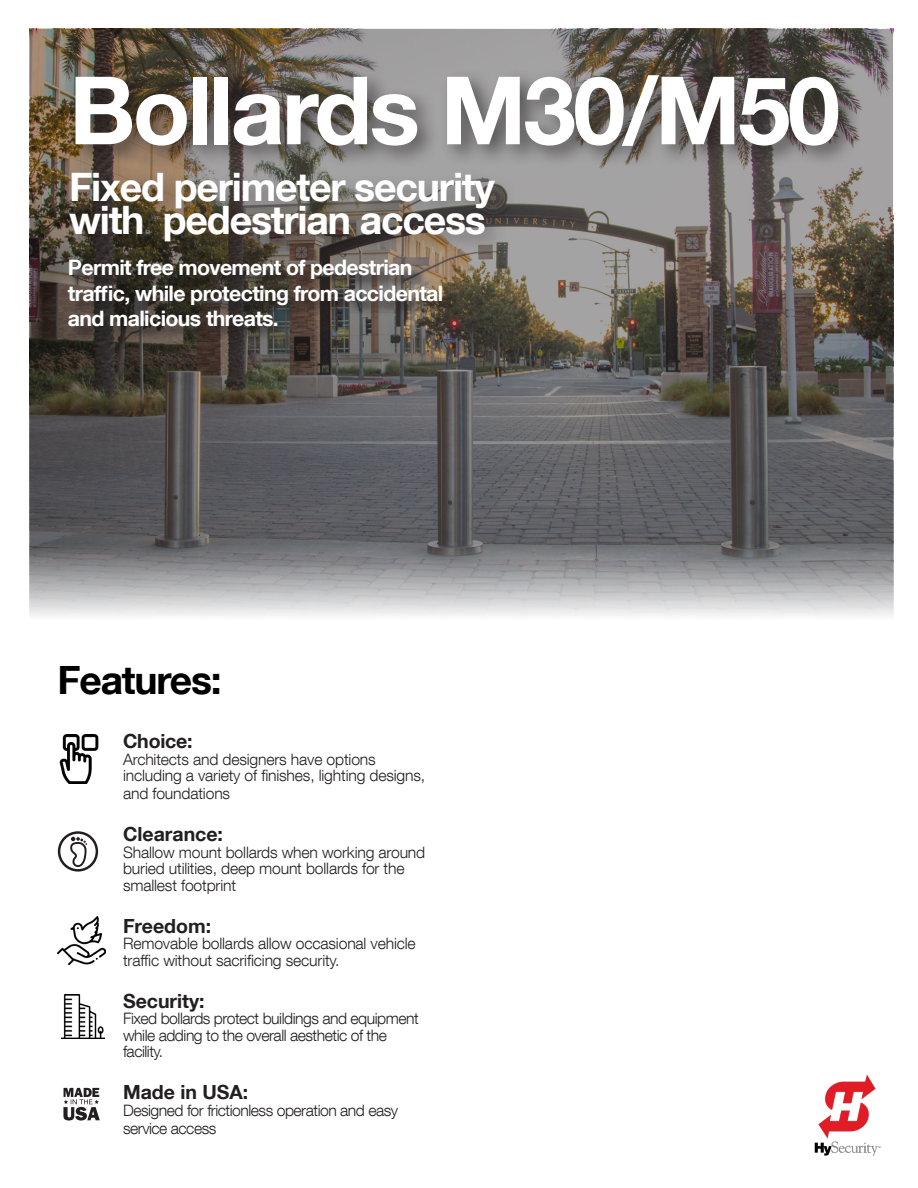
<style>
.page{position:relative;width:918px;height:1188px;background:#fff}
.page>*{position:absolute;margin:0;border:0;box-sizing:border-box;transform-origin:0 0}
.Descrizione_categori{font:700 94.5px "Helvetica Neue LT Com";letter-spacing:-.03em;color:#fff}
.Descrizione_categori-2{font:700 39.15px/33px "Helvetica Neue LT Com";letter-spacing:-.03em;color:#fff}
.Descrizione_categori-3{font:700 39px "Helvetica Neue LT Com";letter-spacing:-.03em;color:#000}
.t1{font:700 21.3px/25.5px "Helvetica Neue LT Com";letter-spacing:-.03em;color:#fff}
.t2{font:700 19.5px "Helvetica Neue LT Com";color:#231f20}
.t3{font:300 15.75px/16.5px "Helvetica Neue LT Com";letter-spacing:-.01em;color:#231f20}
.t4{font:300 15.75px/16.5px "Helvetica Neue LT Com";letter-spacing:-.03em;color:#231f20}
</style>
<div class="page">
<img style="left:61px;top:995px;width:44px;height:44px">
<svg style="left:30px;top:30px;width:863px;height:500px;background:#64605d"></svg>
<svg style="left:29px;top:530px;width:865px;height:86px;background:#9b9c9f"></svg>
<img style="left:814px;top:1075px;width:67px;height:81px">
<div style="left:68px;top:68px;width:793px;height:101px;background:#231f20;opacity:.6"></div>
<div style="left:63px;top:165px;width:454px;height:99px;background:#231f20;opacity:.35"></div>
<div style="left:69px;top:260px;width:390px;height:83px;background:#231f20;opacity:.75"></div>
<svg style="left:63px;top:1088px;width:37px;height:33px"></svg>
<svg style="left:70px;top:837px;width:17px;height:30px"></svg>
<div style="left:58px;top:831px;width:40px;height:41px;border:3px solid #231f20;border-radius:50%"></div>
<img style="left:59px;top:734px;width:40px;height:49px">
<img style="left:58px;top:917px;width:47px;height:47px">
<p class="Descrizione_categori" style="left:69px;top:51px;width:773px">Bollards M30/M50</p>
<p class="Descrizione_categori-2" style="left:69px;top:170px;width:427px">Fixed perimeter security with pedestrian access</p>
<p class="t1" style="left:68px;top:254px;width:377px">Permit free movement of pedestrian traffic, while protecting from accidental and malicious threats.</p>
<p class="Descrizione_categori-3" style="left:58px;top:656px;width:166px">Features:</p>
<p class="t2" style="left:123px;top:729px;width:71px">Choice:</p>
<p class="t3" style="left:123px;top:750px;width:304px">Architects and designers have options including a variety of finishes, lighting designs,</p>
<p class="t3" style="left:123px;top:785px;width:109px">and foundations</p>
<p class="t2" style="left:123px;top:822px;width:102px">Clearance:</p>
<p class="t3" style="left:123px;top:843px;width:304px">Shallow mount bollards when working around buried utilities, deep mount bollards for the smallest footprint</p>
<p class="t2" style="left:123px;top:913px;width:90px">Freedom:</p>
<p class="t3" style="left:123px;top:935px;width:294px">Removable bollards allow occasional vehicle traffic without sacrificing security.</p>
<p class="t2" style="left:123px;top:988px;width:83px">Security:</p>
<p class="t4" style="left:123px;top:1010px;width:297px">Fixed bollards protect buildings and equipment while adding to the overall aesthetic of the facility.</p>
<p class="t2" style="left:123px;top:1080px;width:127px">Made in USA:</p>
<p class="t4" style="left:123px;top:1101px;width:277px;line-height:18px">Designed for frictionless operation and easy service access</p>
</div>
